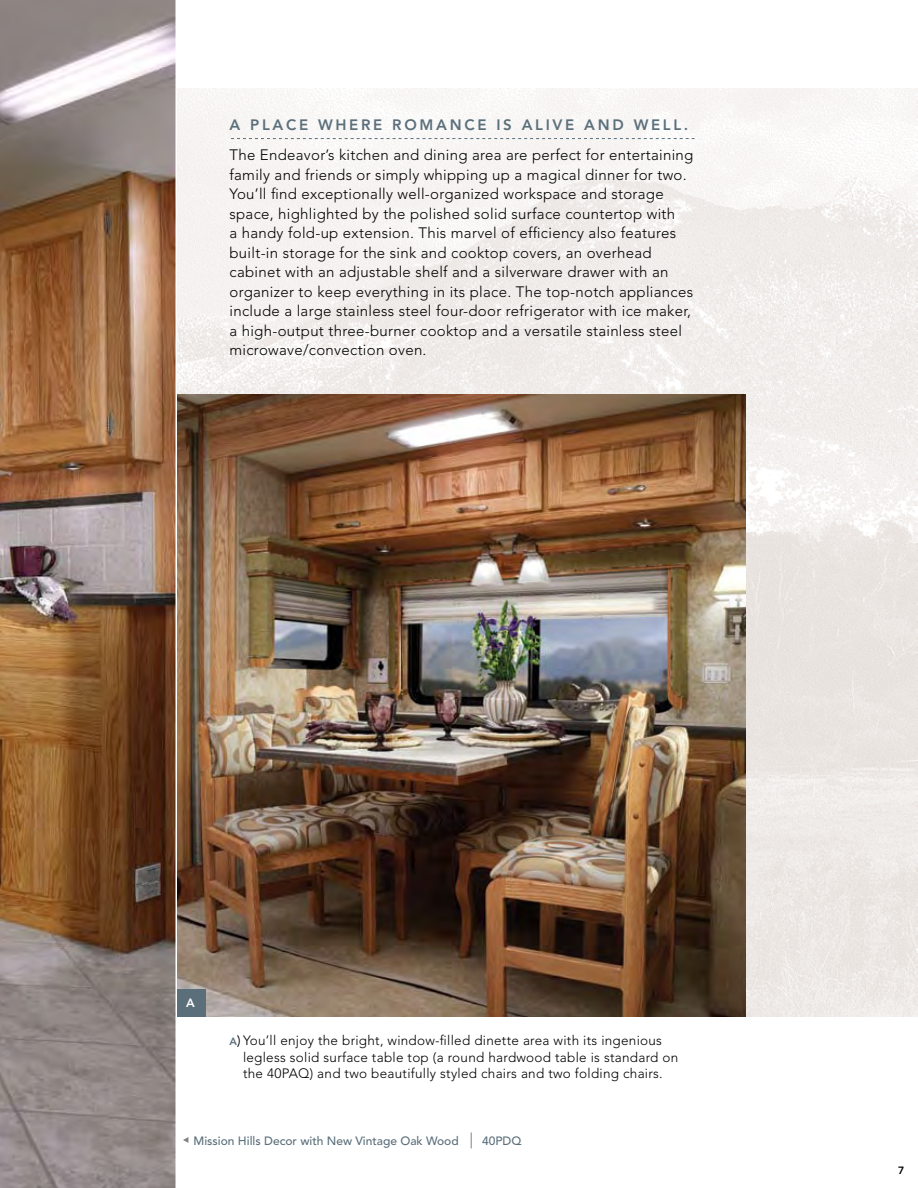
<style>
.page{position:relative;width:918px;height:1188px;background:#fff}
.page>*{position:absolute;margin:0;border:0;box-sizing:border-box;transform-origin:0 0}
.t1{font:300 15px/19.5px "Avenir";letter-spacing:.02em;color:#000}
.t2{font:800 15px "Avenir";letter-spacing:.18em;color:#5b6f7b}
.t3{font:300 13.5px/16.5px "Avenir";letter-spacing:.02em;color:#000}
.t4{font:500 12px "Avenir";color:#5b6f7b}
.t5{font:800 12px "Avenir";color:#fff}
.t6{font:800 10.5px "Avenir";color:#000}
.s1{font-weight:800;font-size:10.5px;color:#5b6f7b}
.s2{font-weight:400}
</style>
<div class="page">
<img style="left:177px;top:88px;width:741px;height:929px">
<img style="left:177px;top:394px;width:569px;height:623px">
<svg style="left:231px;top:138px;width:464px;height:1px"></svg>
<img style="left:0;top:0;width:176px;height:1188px">
<svg style="left:183px;top:1137px;width:5px;height:6px"></svg>
<svg style="left:471px;top:1132px;width:1px;height:16px"></svg>
<div style="left:177px;top:990px;width:29px;height:27px;background:#5b6f7b"></div>
<p class="t2" style="left:230px;top:116px;width:460px">A PLACE WHERE ROMANCE IS ALIVE AND WELL.</p>
<p class="t1" style="left:230px;top:145px;width:465px">The Endeavor’s kitchen and dining area are perfect for entertaining family and friends or simply whipping up a magical dinner for two.<br>You’ll find exceptionally well-organized workspace and storage space, highlighted by the polished solid surface countertop with<br>a handy fold-up extension. This marvel of efficiency also features built-in storage for the sink and cooktop covers, an overhead cabinet with an adjustable shelf and a silverware drawer with an organizer to keep everything in its place. The top-notch appliances include a large stainless steel four-door refrigerator with ice maker, a high-output three-burner cooktop and a versatile stainless steel microwave/convection oven.</p>
<p class="t5" style="left:186px;top:995px;width:10px">A</p>
<p class="t3" style="left:243px;top:1032px;width:437px;text-indent:-14px"><span class="s1">A</span><span class="s2">)</span> You’ll enjoy the bright, window-filled dinette area with its ingenious legless solid surface table top (a round hardwood table is standard on the 40PAQ) and two beautifully styled chairs and two folding chairs.</p>
<p class="t4" style="left:194px;top:1133px;width:267px">Mission Hills Decor with New Vintage Oak Wood</p>
<p class="t4" style="left:482px;top:1133px;width:41px">40PDQ</p>
<p class="t6" style="left:898px;top:1164px;width:8px">7</p>
</div>
